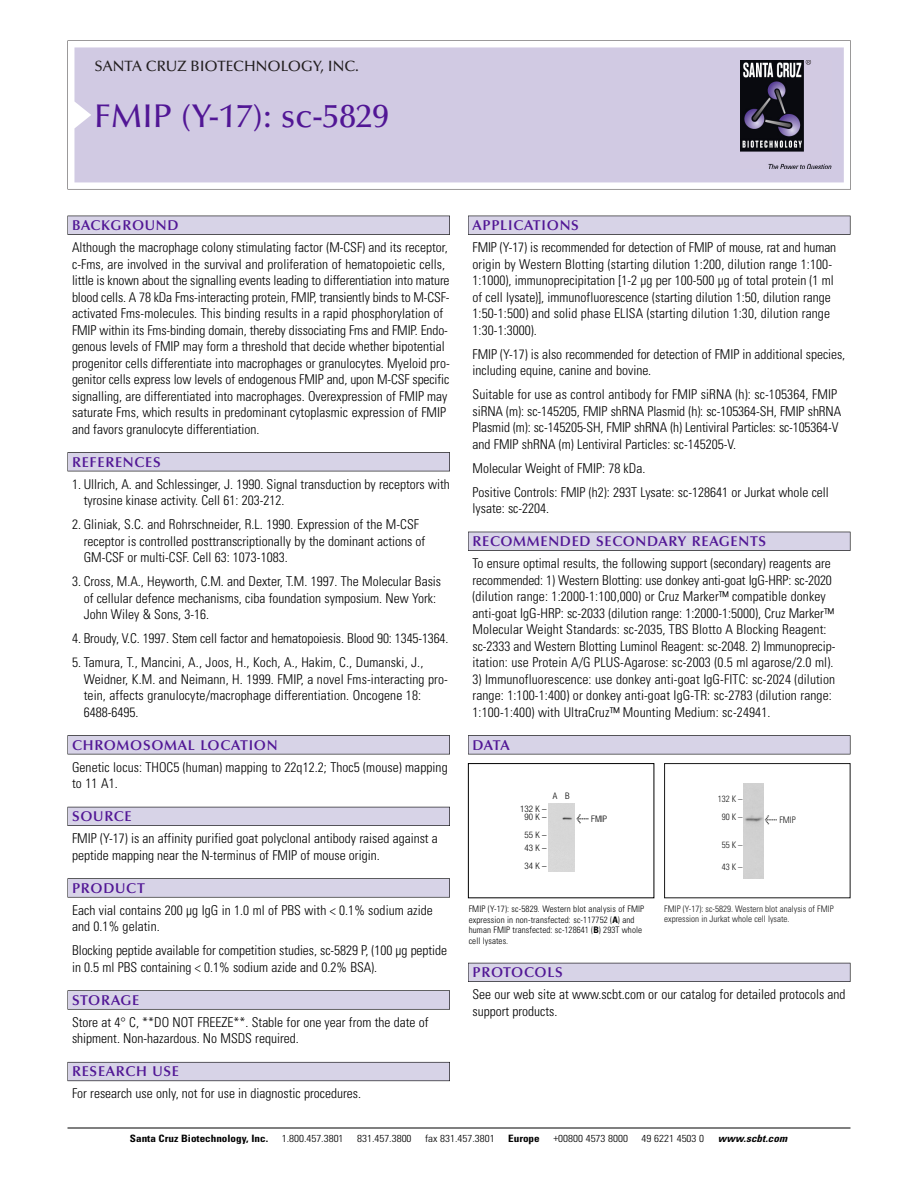
<style>
.page{position:relative;width:918px;height:1188px;background:#fff}
.page>*{position:absolute;margin:0;border:0;box-sizing:border-box;transform-origin:0 0}
.t1{font:500 33px "Optima";color:#511695}
.t2{font:500 15px "Optima";color:#231f20}
.t3{font:600 14.25px "Optima";letter-spacing:.05em;color:#511695}
.t4{font:300 condensed 13.5px/16.5px "Univers";color:#000}
.t5{font:300 condensed 10.2px "Univers";color:#000;scale:1.1 1}
.t6{font:700 condensed 10.2px "Univers";color:#000;scale:1.1 1}
.t7{font:italic 700 condensed 10.2px "Univers";letter-spacing:.005em;color:#000;scale:1.1 1}
.t8{font:300 condensed 9px/10.5px "Univers";letter-spacing:.015em;color:#000}
.t9{font:9px/10.5px "Univers Condensed Light+CPHSTP";color:#191919}
.t10{font:300 condensed 9px/8.1px "Helvetica Neue";color:#000;text-align:center}
.s1{font-family:"Meta Plus";font-weight:400;font-stretch:normal;font-size:10.5px}
.s2{font-family:"Meta Plus Book Roman+NKMSXM";font-size:10.5px}
.s3{font-weight:700}
</style>
<div class="page">
<svg style="left:68px;top:40px;width:783px;height:149px"></svg>
<div style="left:74px;top:47px;width:770px;height:135px;background:#d1cae3"></div>
<img style="left:741px;top:60px;width:90px;height:108px">
<div style="left:68px;top:216px;width:382px;height:19px;background:#525155"></div>
<div style="left:68px;top:216px;width:381px;height:18px;background:#d7d3e7"></div>
<div style="left:68px;top:452px;width:382px;height:19px;background:#525155"></div>
<div style="left:68px;top:453px;width:381px;height:18px;background:#d7d3e7"></div>
<div style="left:68px;top:735px;width:382px;height:19px;background:#545357"></div>
<div style="left:68px;top:736px;width:381px;height:18px;background:#d7d3e7"></div>
<div style="left:68px;top:807px;width:382px;height:19px;background:#54535a"></div>
<div style="left:68px;top:807px;width:381px;height:18px;background:#d7d3e7"></div>
<svg style="left:68px;top:878px;width:382px;height:20px"></svg>
<div style="left:68px;top:879px;width:381px;height:18px;background:#d7d3e7"></div>
<div style="left:68px;top:990px;width:382px;height:20px;background:#626263"></div>
<div style="left:68px;top:991px;width:381px;height:18px;background:#d7d3e7"></div>
<div style="left:68px;top:1062px;width:382px;height:19px;background:#66646d"></div>
<div style="left:68px;top:1063px;width:381px;height:18px;background:#d7d3e7"></div>
<div style="left:468px;top:216px;width:382px;height:19px;background:#525155"></div>
<div style="left:468px;top:216px;width:382px;height:18px;background:#d7d3e7"></div>
<div style="left:468px;top:532px;width:382px;height:19px;background:#515055"></div>
<div style="left:468px;top:532px;width:382px;height:18px;background:#d7d3e7"></div>
<div style="left:468px;top:735px;width:382px;height:19px;background:#545357"></div>
<div style="left:468px;top:736px;width:382px;height:18px;background:#d7d3e7"></div>
<div style="left:468px;top:963px;width:382px;height:19px;background:#54535a"></div>
<div style="left:468px;top:963px;width:382px;height:18px;background:#d7d3e7"></div>
<hr style="left:68px;top:1128px;width:782px;height:1px;background:#000">
<div style="left:468px;top:763px;width:186px;height:135px;border:1px solid #000"></div>
<div style="left:549px;top:804px;width:25px;height:68px;background:#d7d7d7"></div>
<div style="left:664px;top:763px;width:186px;height:135px;border:1px solid #191919"></div>
<div style="left:744px;top:783px;width:20px;height:95px;background:#d0d0d0"></div>
<p class="t2" style="left:94px;top:61px;width:266px">SANTA CRUZ BIOTECHNOLOGY, INC.</p>
<h1 class="t1" style="left:94px;top:103px;width:296px">FMIP (Y-17): sc-5829</h1>
<p class="t3" style="left:72px;top:219px;width:108px">BACKGROUND</p>
<p class="t4" style="left:72px;top:240px;width:379px">Although the macrophage colony stimulating factor (M-CSF) and its receptor, c-Fms, are involved in the survival and proliferation of hematopoietic cells, little is known about the signalling events leading to differentiation into mature blood cells. A 78 kDa Fms-interacting protein, FMIP, transiently binds to M-CSF&shy;activated Fms-molecules. This binding results in a rapid phosphorylation of FMIP within its Fms-binding domain, thereby dissociating Fms and FMIP. Endo&shy;genous levels of FMIP may form a threshold that decide whether bipotential progenitor cells differentiate into macrophages or granulocytes. Myeloid pro&shy;genitor cells express low levels of endogenous FMIP and, upon M-CSF specific signalling, are differentiated into macrophages. Overexpression of FMIP may saturate Fms, which results in predominant cytoplasmic expression of FMIP and favors granulocyte differentiation.</p>
<p class="t3" style="left:72px;top:456px;width:90px">REFERENCES</p>
<p class="t4" style="left:84px;top:477px;width:368px;text-indent:-12px">1. Ullrich, A. and Schlessinger, J. 1990. Signal transduction by receptors with tyrosine kinase activity. Cell 61: 203-212.</p>
<p class="t4" style="left:84px;top:517px;width:343px;text-indent:-12px">2. Gliniak, S.C. and Rohrschneider, R.L. 1990. Expression of the M-CSF receptor is controlled posttranscriptionally by the dominant actions of<br>GM-CSF or multi-CSF. Cell 63: 1073-1083.</p>
<p class="t4" style="left:84px;top:574px;width:359px;text-indent:-12px">3. Cross, M.A., Heyworth, C.M. and Dexter, T.M. 1997. The Molecular Basis of cellular defence mechanisms, ciba foundation symposium. New York:<br>John Wiley &amp; Sons, 3-16.</p>
<p class="t4" style="left:72px;top:631px;width:378px">4. Broudy, V.C. 1997. Stem cell factor and hematopoiesis. Blood 90: 1345-1364.</p>
<p class="t4" style="left:84px;top:655px;width:366px;text-indent:-12px">5. Tamura, T., Mancini, A., Joos, H., Koch, A., Hakim, C., Dumanski, J., Weidner, K.M. and Neimann, H. 1999. FMIP, a novel Fms-interacting pro&shy;tein, affects granulocyte/macrophage differentiation. Oncogene 18:<br>6488-6495.</p>
<p class="t3" style="left:72px;top:739px;width:207px">CHROMOSOMAL LOCATION</p>
<p class="t4" style="left:72px;top:760px;width:377px">Genetic locus: THOC5 (human) mapping to 22q12.2; Thoc5 (mouse) mapping to 11 A1.</p>
<p class="t3" style="left:72px;top:811px;width:61px">SOURCE</p>
<p class="t4" style="left:72px;top:831px;width:367px">FMIP (Y-17) is an affinity purified goat polyclonal antibody raised against a peptide mapping near the N-terminus of FMIP of mouse origin.</p>
<p class="t3" style="left:72px;top:882px;width:74px">PRODUCT</p>
<p class="t4" style="left:72px;top:903px;width:362px">Each vial contains 200 µg IgG in 1.0 ml of PBS with &lt; 0.1% sodium azide and 0.1% gelatin.</p>
<p class="t4" style="left:72px;top:943px;width:377px">Blocking peptide available for competition studies, sc-5829 P, (100 µg peptide in 0.5 ml PBS containing &lt; 0.1% sodium azide and 0.2% BSA).</p>
<p class="t3" style="left:72px;top:994px;width:69px">STORAGE</p>
<p class="t4" style="left:72px;top:1015px;width:358px">Store at 4° C, **DO NOT FREEZE**. Stable for one year from the date of shipment. Non-hazardous. No MSDS required.</p>
<p class="t3" style="left:72px;top:1066px;width:109px">RESEARCH USE</p>
<p class="t4" style="left:72px;top:1087px;width:290px">For research use only, not for use in diagnostic procedures.</p>
<p class="t3" style="left:473px;top:219px;width:108px">APPLICATIONS</p>
<p class="t4" style="left:473px;top:240px;width:365px">FMIP (Y-17) is recommended for detection of FMIP of mouse, rat and human origin by Western Blotting (starting dilution 1:200, dilution range 1:100- 1:1000), immunoprecipitation [1-2 µg per 100-500 µg of total protein (1 ml of cell lysate)], immunofluorescence (starting dilution 1:50, dilution range 1:50-1:500) and solid phase ELISA (starting dilution 1:30, dilution range 1:30-1:3000).</p>
<p class="t4" style="left:473px;top:347px;width:374px">FMIP (Y-17) is also recommended for detection of FMIP in additional species, including equine, canine and bovine.</p>
<p class="t4" style="left:473px;top:387px;width:370px">Suitable for use as control antibody for FMIP siRNA (h): sc-105364, FMIP siRNA (m): sc-145205, FMIP shRNA Plasmid (h): sc-105364-SH, FMIP shRNA Plasmid (m): sc-145205-SH, FMIP shRNA (h) Lentiviral Particles: sc-105364-V and FMIP shRNA (m) Lentiviral Particles: sc-145205-V.</p>
<p class="t4" style="left:473px;top:457px;width:358px;line-height:24px">Molecular Weight of FMIP: 78 kDa.<br>Positive Controls: FMIP (h2): 293T Lysate: sc-128641 or Jurkat whole cell</p>
<p class="t4" style="left:473px;top:501px;width:78px">lysate: sc-2204.</p>
<p class="t3" style="left:473px;top:536px;width:295px">RECOMMENDED SECONDARY REAGENTS</p>
<p class="t4" style="left:473px;top:556px;width:364px">To ensure optimal results, the following support (secondary) reagents are recommended: 1) Western Blotting: use donkey anti-goat IgG-HRP: sc-2020 (dilution range: 1:2000-1:100,000) or Cruz Marker™ compatible donkey anti-goat IgG-HRP: sc-2033 (dilution range: 1:2000-1:5000), Cruz Marker™ Molecular Weight Standards: sc-2035, TBS Blotto A Blocking Reagent: sc-2333 and Western Blotting Luminol Reagent: sc-2048. 2) Immunoprecip&shy;itation: use Protein A/G PLUS-Agarose: sc-2003 (0.5 ml agarose/2.0 ml).</p>
<p class="t4" style="left:473px;top:672px;width:364px">3) Immunofluorescence: use donkey anti-goat IgG-FITC: sc-2024 (dilution range: 1:100-1:400) or donkey anti-goat IgG-TR: sc-2783 (dilution range:<br>1:100-1:400) with UltraCruz™ Mounting Medium: sc-24941.</p>
<p class="t3" style="left:473px;top:739px;width:39px">DATA</p>
<p class="t10" style="left:553px;top:793px;width:18px">A B</p>
<p class="t10" style="left:520px;top:805px;width:28px">132 K –<br>90K–</p>
<p class="t10" style="left:525px;top:829px;width:24px;line-height:13px;text-align:left">55K–<br>43K–</p>
<p class="t10" style="left:525px;top:862px;width:24px">34K–</p>
<p class="t10" style="left:576px;top:816px;width:32px"><span class="s1">&lt;</span> FMIP</p>
<p class="t9" style="left:718px;top:791px;width:26px;line-height:17.7px;text-align:center">132 K –<br>90K–</p>
<p class="t9" style="left:722px;top:841px;width:22px">55K–</p>
<p class="t9" style="left:722px;top:862px;width:22px">43K–</p>
<p class="t9" style="left:765px;top:815px;width:33px"><span class="s2">&lt;</span> FMIP</p>
<p class="t8" style="left:469px;top:905px;width:177px">FMIP (Y-17): sc-5829. Western blot analysis of FMIP expression in non-transfected: sc-117752 (<span class="s3">A</span>) and human FMIP transfected: sc-128641 (<span class="s3">B</span>) 293T whole cell lysates.</p>
<p class="t9" style="left:664px;top:904px;width:171px">FMIP (Y-17): sc-5829. Western blot analysis of FMIP expression in Jurkat whole cell lysate.</p>
<p class="t3" style="left:473px;top:967px;width:92px">PROTOCOLS</p>
<p class="t4" style="left:473px;top:987px;width:375px">See our web site at www.scbt.com or our catalog for detailed protocols and support products.</p>
<p class="t6" style="left:130px;top:1135px;width:127px">Santa Cruz Biotechnology, Inc.</p>
<p class="t5" style="left:282px;top:1135px;width:58px">1.800.457.3801</p>
<p class="t5" style="left:357px;top:1135px;width:51px">831.457.3800</p>
<p class="t5" style="left:425px;top:1135px;width:65px">fax 831.457.3801</p>
<p class="t6" style="left:508px;top:1135px;width:30px">Europe</p>
<p class="t5" style="left:553px;top:1135px;width:69px">+00800 4573 8000</p>
<p class="t5" style="left:642px;top:1135px;width:58px">49 6221 4503 0</p>
<p class="t7" style="left:718px;top:1135px;width:64px">www.scbt.com</p>
</div>
